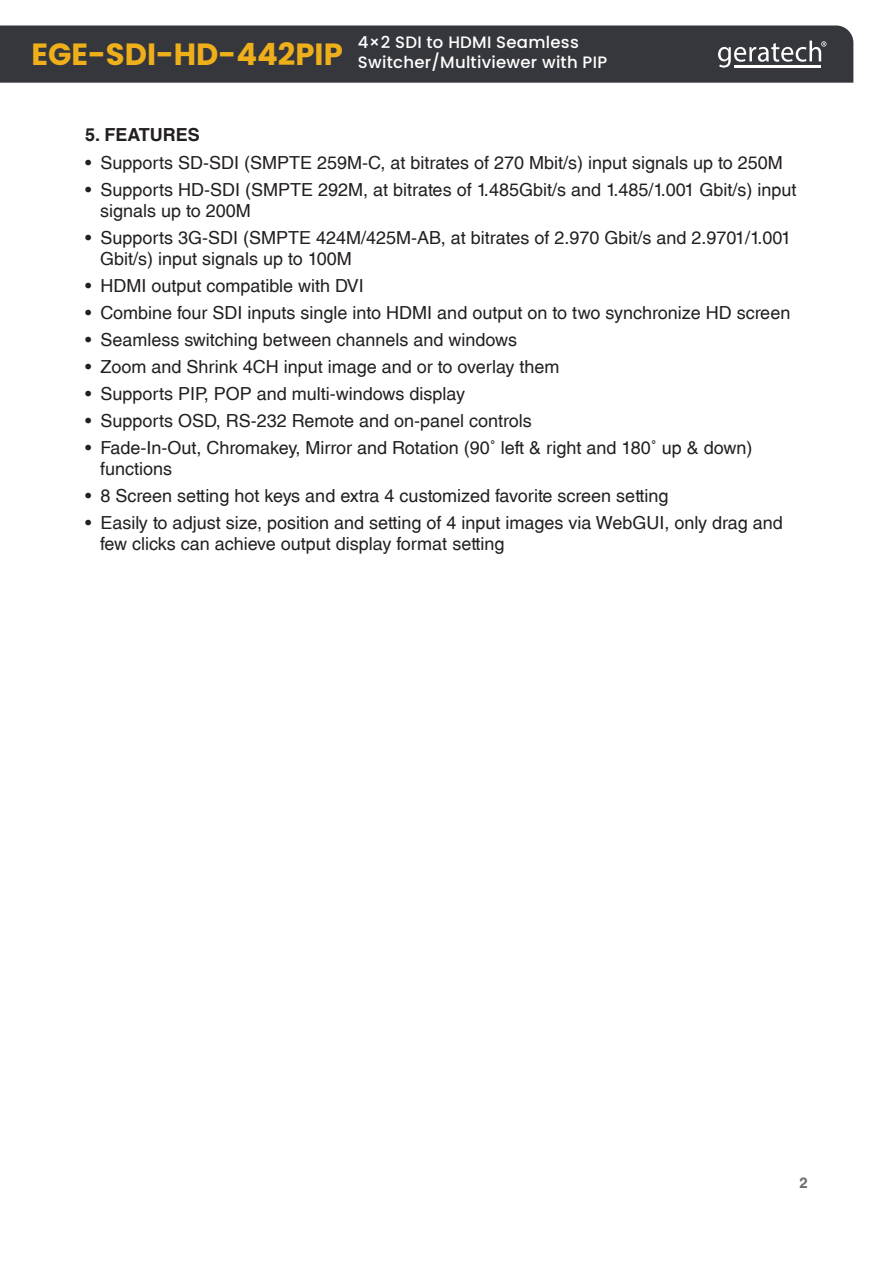
<style>
.page{position:relative;width:893px;height:1263px;background:#fff}
.page>*{position:absolute;margin:0;border:0;box-sizing:border-box;transform-origin:0 0}
.t1{font:18px/21px "Helvetica LT Std";color:#231f20}
.Paragraph_Header{font:700 18px "Helvetica LT Std";color:#231f20}
.t2{font:500 16.5px/19.5px "Poppins";letter-spacing:.015em;color:#fff}
.t3{font:700 15px "Helvetica LT Std";color:#6c6d70}
</style>
<div class="page">
<div style="left:0;top:25px;width:853px;height:58px;background:#36373d"></div>
<svg style="left:718px;top:41px;width:108px;height:27px"></svg>
<hr style="left:762px;top:65px;width:30px;height:2px;background:#fff">
<hr style="left:792px;top:65px;width:29px;height:2px;background:#fff">
<hr style="left:734px;top:65px;width:28px;height:2px;background:#fff">
<p class="t2" style="left:31px;top:33px;width:577px;text-indent:326px">4×2 SDI to HDMI Seamless<br><sup>EGE-SDI-HD-442PIP</sup> Switcher/Multiviewer with PIP</p>
<p class="Paragraph_Header" style="left:85px;top:123px;width:116px">5. FEATURES</p>
<p class="t1" style="left:85px;top:152px;width:699px">• Supports SD-SDI (SMPTE 259M-C, at bitrates of 270 Mbit/s) input signals up to 250M</p>
<p class="t1" style="left:100px;top:179px;width:698px;text-indent:-15px">• Supports HD-SDI (SMPTE 292M, at bitrates of 1.485Gbit/s and 1.485/1.001 Gbit/s) input signals up to 200M</p>
<p class="t1" style="left:100px;top:227px;width:693px;text-indent:-15px">• Supports 3G-SDI (SMPTE 424M/425M-AB, at bitrates of 2.970 Gbit/s and 2.9701/1.001<br>Gbit/s) input signals up to 100M</p>
<p class="t1" style="left:85px;top:275px;width:280px">• HDMI output compatible with DVI</p>
<p class="t1" style="left:85px;top:302px;width:707px">• Combine four SDI inputs single into HDMI and output on to two synchronize HD screen</p>
<p class="t1" style="left:85px;top:329px;width:434px">• Seamless switching between channels and windows</p>
<p class="t1" style="left:85px;top:356px;width:476px">• Zoom and Shrink 4CH input image and or to overlay them</p>
<p class="t1" style="left:85px;top:383px;width:381px">• Supports PIP, POP and multi-windows display</p>
<p class="t1" style="left:85px;top:410px;width:448px">• Supports OSD, RS-232 Remote and on-panel controls</p>
<p class="t1" style="left:100px;top:437px;width:654px;text-indent:-15px">• Fade-In-Out, Chromakey, Mirror and Rotation (90˚ left &amp; right and 180˚ up &amp; down) functions</p>
<p class="t1" style="left:85px;top:485px;width:585px">• 8 Screen setting hot keys and extra 4 customized favorite screen setting</p>
<p class="t1" style="left:100px;top:512px;width:684px;text-indent:-15px">• Easily to adjust size, position and setting of 4 input images via WebGUI, only drag and few clicks can achieve output display format setting</p>
<p class="t3" style="left:800px;top:1173px;width:10px">2</p>
</div>
